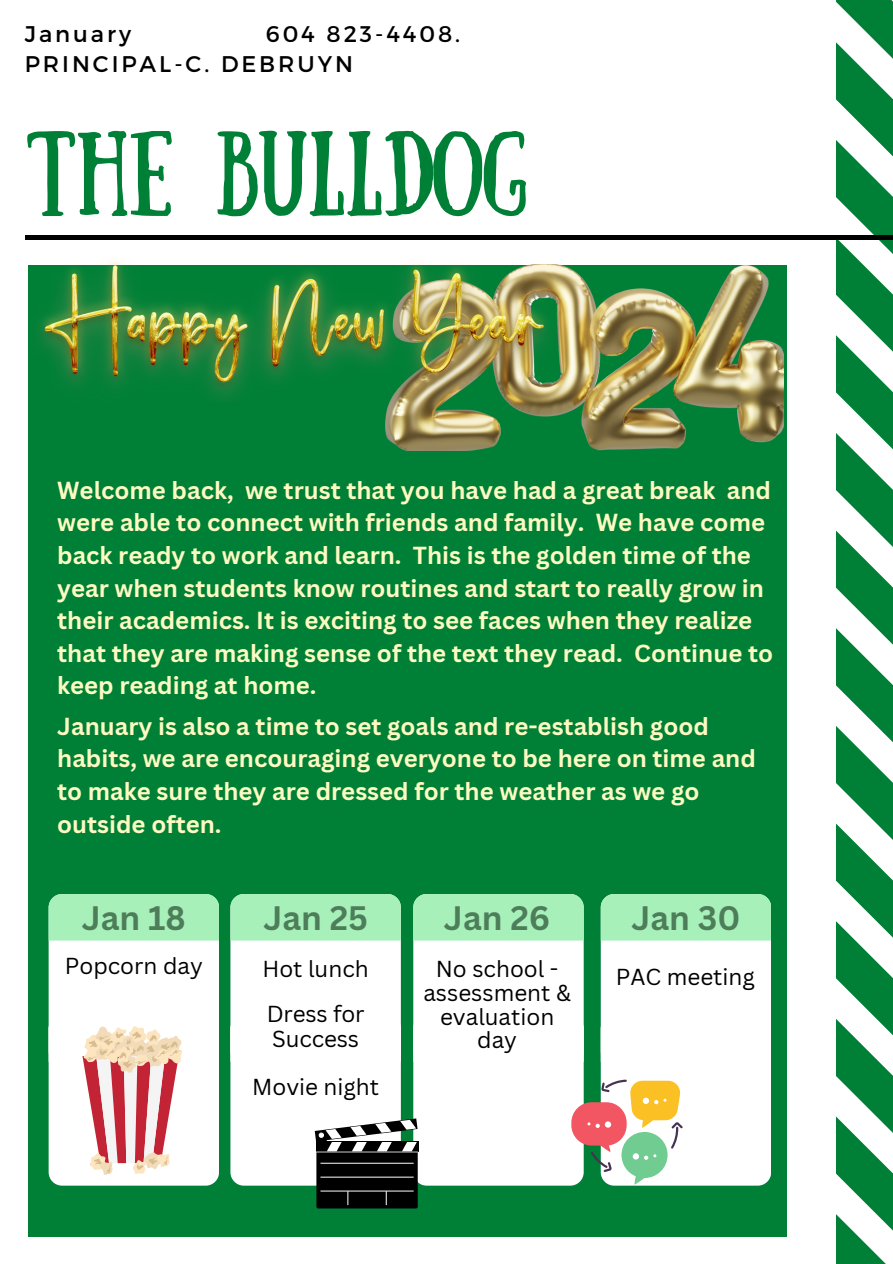
<style>
.page{position:relative;width:893px;height:1264px;background:#fff}
.page>*{position:absolute;margin:0;border:0;box-sizing:border-box;transform-origin:0 0}
.t1{font:84.9px "Sunday";color:#008037}
.t2{font:700 33px "Canva Sans";color:#4e7d5a}
.t3{font:700 24px/32.7px "Canva Sans";color:#fdfac1}
.t4{font:22.65px/29.8px "Montserrat";letter-spacing:.13em;color:#000}
.t5{font:22.5px/23.7px "Canva Sans";color:#000}
</style>
<div class="page">
<svg style="left:836px;top:0;width:56px;height:1263px"></svg>
<hr style="left:25px;top:235px;width:867px;height:4px;background:#000">
<div style="left:28px;top:265px;width:758px;height:971px;background:#008037"></div>
<img style="left:386px;top:265px;width:397px;height:185px">
<img style="left:39px;top:260px;width:526px;height:142px">
<div style="left:49px;top:894px;width:169px;height:169px;background:#fff;border-radius:13px"></div>
<div style="left:49px;top:894px;width:169px;height:46px;background:#a7f0ba"></div>
<div style="left:49px;top:1015px;width:169px;height:170px;background:#fff;border-radius:13px"></div>
<div style="left:230px;top:894px;width:170px;height:169px;background:#fff;border-radius:13px"></div>
<div style="left:230px;top:894px;width:170px;height:46px;background:#a7f0ba"></div>
<div style="left:230px;top:1015px;width:170px;height:170px;background:#fff;border-radius:13px"></div>
<svg style="left:230px;top:1015px;width:1px;height:46px"></svg>
<div style="left:413px;top:894px;width:170px;height:169px;background:#fff;border-radius:13px"></div>
<div style="left:413px;top:894px;width:170px;height:46px;background:#a7f0ba"></div>
<div style="left:413px;top:1015px;width:170px;height:170px;background:#fff;border-radius:13px"></div>
<div style="left:600px;top:894px;width:170px;height:169px;background:#fff;border-radius:13px"></div>
<div style="left:600px;top:894px;width:170px;height:46px;background:#a7f0ba"></div>
<div style="left:600px;top:1015px;width:170px;height:170px;background:#fff;border-radius:13px"></div>
<svg style="left:600px;top:1015px;width:1px;height:46px"></svg>
<svg style="left:82px;top:1026px;width:101px;height:149px"></svg>
<div style="left:316px;top:1141px;width:102px;height:10px;background:#000"></div>
<hr style="left:316px;top:1151px;width:102px;height:1px;background:#ccc">
<svg style="left:315px;top:1118px;width:102px;height:90px"></svg>
<hr style="left:320px;top:1176px;width:93px;height:1px;background:#fff">
<hr style="left:320px;top:1162px;width:93px;height:1px;background:#fff">
<svg style="left:571px;top:1079px;width:111px;height:106px"></svg>
<p class="t4" style="left:25px;top:18px;width:437px;text-indent:241px">604 823-4408.<br>PRINCIPAL-C. DEBRUYN</p>
<p class="t4" style="left:25px;top:18px;width:108px">January</p>
<p class="t1" style="left:26px;top:131px;width:501px">THE BULLDOG</p>
<p class="t3" style="left:57px;top:473px;width:715px">Welcome back, we trust that you have had a great break and</p>
<p class="t3" style="left:57px;top:505px;width:717px">were able to connect with friends and family. We have come back ready to work and learn. This is the golden time of the year when students know routines and start to really grow in their academics. It is exciting to see faces when they realize that they are making sense of the text they read. Continue to keep reading at home.</p>
<p class="t3" style="left:57px;top:709px;width:700px">January is also a time to set goals and re-establish good habits, we are encouraging everyone to be here on time and to make sure they are dressed for the weather as we go outside often.</p>
<p class="t2" style="left:82px;top:894px;width:105px">Jan 18</p>
<p class="t5" style="left:65px;top:953px;width:139px">Popcorn day</p>
<p class="t2" style="left:263px;top:894px;width:106px">Jan 25</p>
<p class="t2" style="left:444px;top:894px;width:108px">Jan 26</p>
<p class="t2" style="left:631px;top:894px;width:110px">Jan 30</p>
<p class="t5" style="left:262px;top:956px;width:108px">Hot lunch</p>
<p class="t5" style="left:267px;top:1000px;width:99px;line-height:24.8px">Dress for<br>Success</p>
<p class="t5" style="left:252px;top:1074px;width:129px">Movie night</p>
<p class="t5" style="left:436px;top:956px;width:124px">No school -</p>
<p class="t5" style="left:423px;top:980px;width:149px;text-align:center">assessment &amp; evaluation day</p>
<p class="t5" style="left:615px;top:964px;width:141px">PAC meeting</p>
</div>
